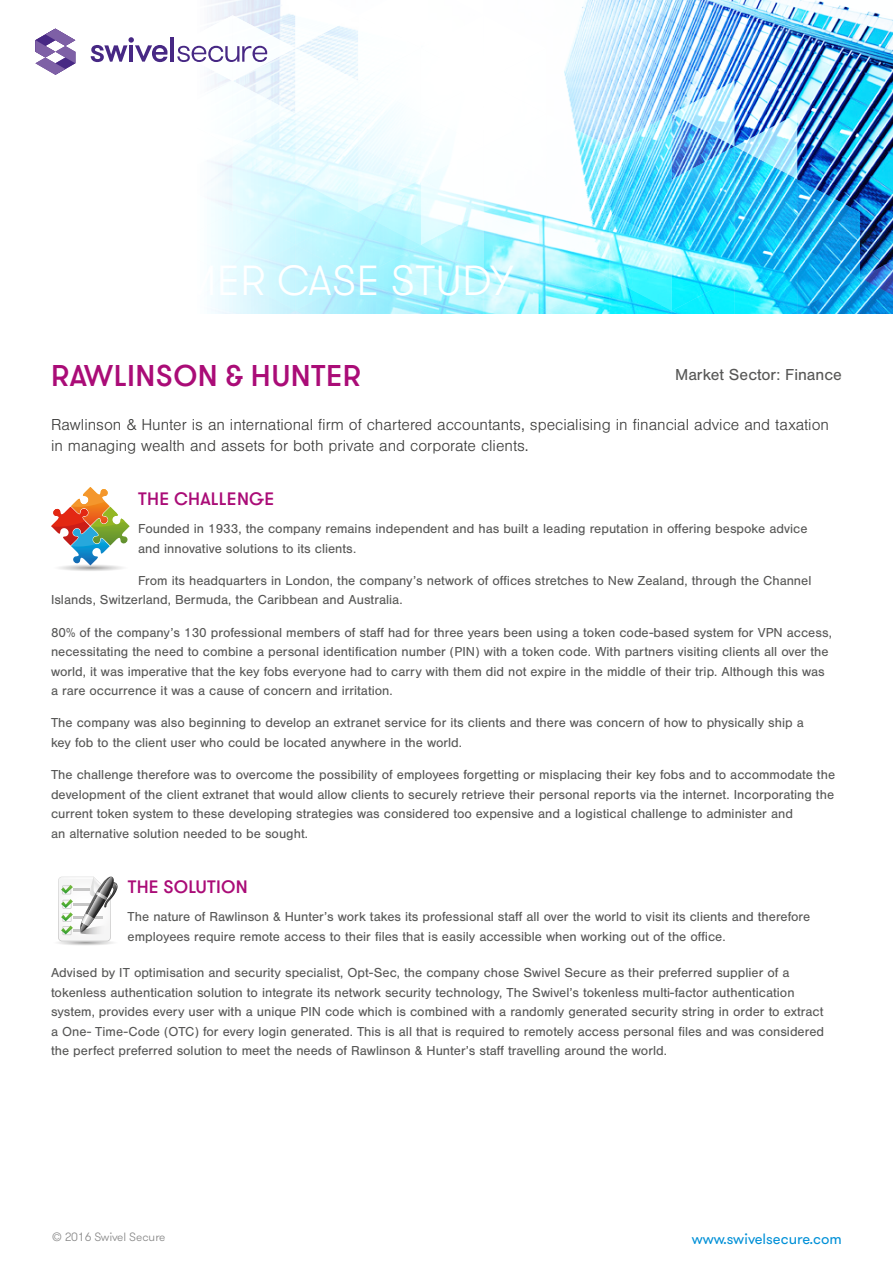
<style>
.page{position:relative;width:893px;height:1263px;background:#fff}
.page>*{position:absolute;margin:0;border:0;box-sizing:border-box;transform-origin:0 0}
.t1{font:300 42px "GT Walsheim";letter-spacing:.015em;color:#fff}
.t2{font:500 30px "GT Walsheim";letter-spacing:.015em;color:#aa0c77}
.t3{font:500 18px "GT Walsheim";letter-spacing:.015em;color:#aa0c77}
.t4{font:300 16.5px/21px "Nimbus San";color:#3c3c3b}
.t5{font:16.5px "Nimbus San";color:#575756}
.t6{font:15px "GT Walsheim";color:#0090d7}
.t7{font:13.5px/19.5px "Nimbus San";color:#575756}
.t8{font:300 12px "GT Walsheim";color:#878787}
</style>
<div class="page">
<img style="left:35px;top:0;width:858px;height:314px">
<svg style="left:51px;top:487px;width:79px;height:84px"></svg>
<svg style="left:58px;top:876px;width:60px;height:69px"></svg>
<h1 class="t1" style="left:48px;top:254px;width:467px">CUSTOMER CASE STUDY</h1>
<h2 class="t2" style="left:51px;top:356px;width:311px">RAWLINSON &amp; HUNTER</h2>
<p class="t5" style="left:675px;top:366px;width:168px">Market Sector: Finance</p>
<p class="t4" style="left:51px;top:414px;width:779px">Rawlinson &amp; Hunter is an international firm of chartered accountants, specialising in financial advice and taxation in managing wealth and assets for both private and corporate clients.</p>
<h3 class="t3" style="left:138px;top:487px;width:138px">THE CHALLENGE</h3>
<p class="t7" style="left:138px;top:519px;width:671px">Founded in 1933, the company remains independent and has built a leading reputation in offering bespoke advice and innovative solutions to its clients.</p>
<p class="t7" style="left:51px;top:571px;width:762px;text-indent:87px">From its headquarters in London, the company’s network of offices stretches to New Zealand, through the Channel<br>Islands, Switzerland, Bermuda, the Caribbean and Australia.</p>
<p class="t7" style="left:51px;top:623px;width:782px">80% of the company’s 130 professional members of staff had for three years been using a token code-based system for VPN access, necessitating the need to combine a personal identification number (PIN) with a token code. With partners visiting clients all over the world, it was imperative that the key fobs everyone had to carry with them did not expire in the middle of their trip. Although this was a rare occurrence it was a cause of concern and irritation.</p>
<p class="t7" style="left:51px;top:713px;width:754px">The company was also beginning to develop an extranet service for its clients and there was concern of how to physically ship a key fob to the client user who could be located anywhere in the world.</p>
<p class="t7" style="left:51px;top:765px;width:786px">The challenge therefore was to overcome the possibility of employees forgetting or misplacing their key fobs and to accommodate the development of the client extranet that would allow clients to securely retrieve their personal reports via the internet. Incorporating the current token system to these developing strategies was considered too expensive and a logistical challenge to administer and<br>an alternative solution needed to be sought.</p>
<h3 class="t3" style="left:128px;top:875px;width:122px">THE SOLUTION</h3>
<p class="t7" style="left:128px;top:907px;width:684px">The nature of Rawlinson &amp; Hunter’s work takes its professional staff all over the world to visit its clients and therefore employees require remote access to their files that is easily accessible when working out of the office.</p>
<p class="t7" style="left:51px;top:963px;width:775px">Advised by IT optimisation and security specialist, Opt-Sec, the company chose Swivel Secure as their preferred supplier of a tokenless authentication solution to integrate its network security technology, The Swivel’s tokenless multi-factor authentication system, provides every user with a unique PIN code which is combined with a randomly generated security string in order to extract a One- Time-Code (OTC) for every login generated. This is all that is required to remotely access personal files and was considered the perfect preferred solution to meet the needs of Rawlinson &amp; Hunter’s staff travelling around the world.</p>
<p class="t8" style="left:52px;top:1230px;width:115px">© 2016 Swivel Secure</p>
<p class="t6" style="left:692px;top:1229px;width:152px">www.swivelsecure.com</p>
</div>
